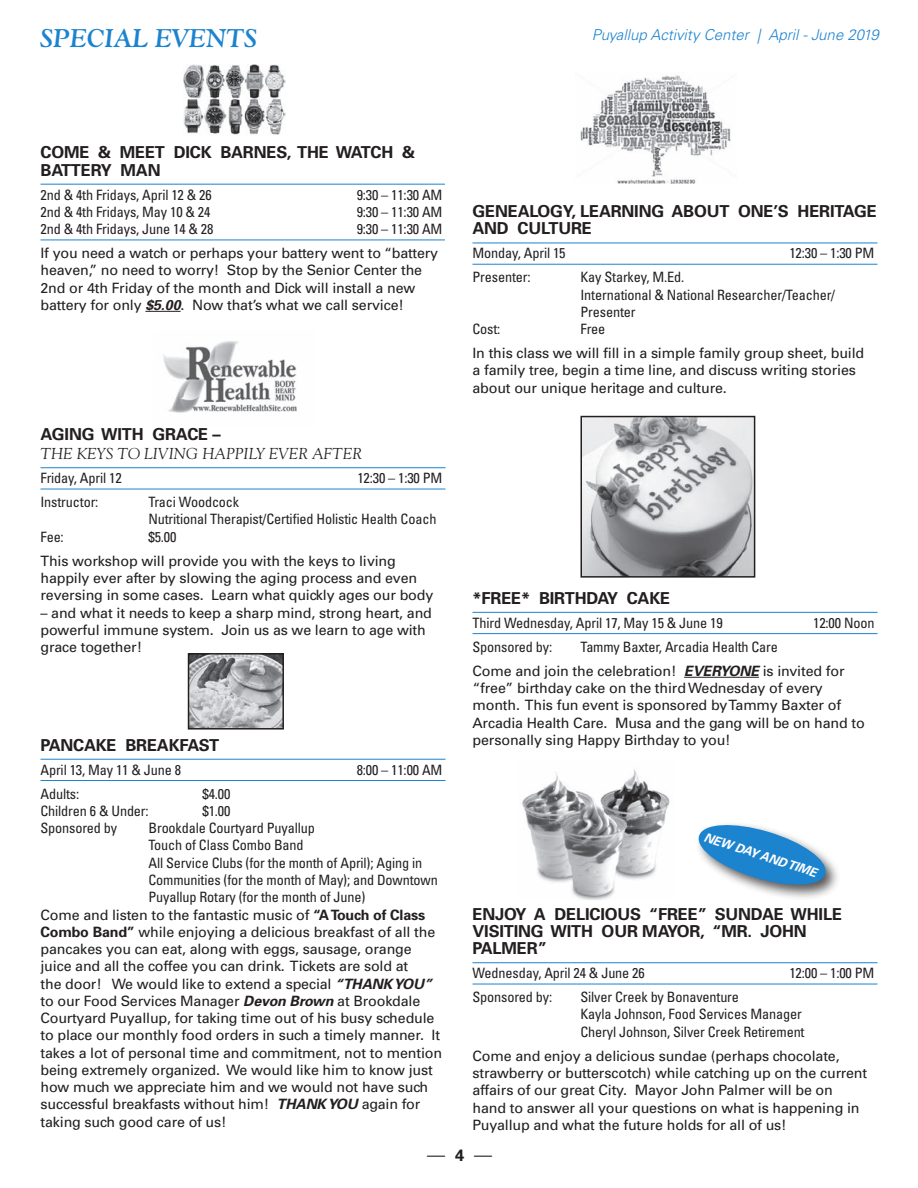
<style>
.page{position:relative;width:918px;height:1188px;background:#fff}
.page>*{position:absolute;margin:0;border:0;box-sizing:border-box;transform-origin:0 0}
.t1{font:italic 700 25.5px "Goudy Std";color:#1c83cf}
.t2{font:300 18px "Univers";color:#231f20}
.t3{font:700 16.5px/17.2px "Univers";letter-spacing:-.01em;color:#231f20}
.t4{font:italic 15.75px "Goudy Std";color:#231f20}
.t5{font:italic 300 15px "Univers";color:#1c83cf}
.t6{font:14.25px/17.2px "Univers";letter-spacing:-.01em;color:#231f20}
.t7{font:condensed 14.25px/17.2px "Univers";letter-spacing:-.01em;color:#231f20}
.t8{font:italic 700 12.45px "Univers";color:#fff}
.s1{font-weight:700;font-style:italic}
.s2{font-weight:700}
.s3{font-stretch:condensed}
.s4{font-weight:700;font-size:16.5px}
</style>
<div class="page">
<img style="left:163px;top:341px;width:134px;height:72px">
<hr style="left:40px;top:184px;width:405px;height:1px;background:#1c83cf">
<hr style="left:40px;top:240px;width:405px;height:1px;background:#1c83cf">
<hr style="left:145px;top:311px;width:36px;height:1px;background:#231f20">
<hr style="left:40px;top:467px;width:406px;height:1px;background:#1c83cf">
<hr style="left:40px;top:489px;width:406px;height:1px;background:#1c83cf">
<img style="left:191px;top:656px;width:90px;height:71px">
<div style="left:188px;top:653px;width:96px;height:77px;border:2px solid #231f20"></div>
<hr style="left:472px;top:612px;width:406px;height:1px;background:#1c83cf">
<hr style="left:472px;top:633px;width:406px;height:1px;background:#1c83cf">
<hr style="left:684px;top:677px;width:75px;height:1px;background:#231f20">
<img style="left:583px;top:419px;width:169px;height:156px">
<div style="left:580px;top:416px;width:175px;height:162px;border:2px solid #231f20"></div>
<img style="left:522px;top:769px;width:148px;height:131px">
<div style="left:695px;top:821px;width:147px;height:80px;background:#231f20;opacity:.75"></div>
<svg style="left:695px;top:821px;width:135px;height:66px"></svg>
<hr style="left:472px;top:962px;width:406px;height:1px;background:#1c83cf">
<hr style="left:472px;top:984px;width:406px;height:1px;background:#1c83cf">
<hr style="left:472px;top:243px;width:406px;height:1px;background:#1c83cf">
<hr style="left:472px;top:264px;width:406px;height:1px;background:#1c83cf">
<hr style="left:40px;top:759px;width:406px;height:1px;background:#1c83cf">
<hr style="left:40px;top:780px;width:406px;height:1px;background:#1c83cf">
<img style="left:183px;top:65px;width:103px;height:70px">
<img style="left:580px;top:75px;width:151px;height:108px">
<h1 class="t1" style="left:40px;top:23px;width:218px">SPECIAL EVENTS</h1>
<p class="t5" style="left:592px;top:26px;width:289px">Puyallup Activity Center | April - June 2019</p>
<p class="t3" style="left:40px;top:144px;width:376px">COME &amp; MEET DICK BARNES, THE WATCH &amp;<br>BATTERY MAN</p>
<p class="t7" style="left:40px;top:186px;width:173px">2nd &amp; 4th Fridays, April 12 &amp; 26</p>
<p class="t7" style="left:357px;top:186px;width:87px">9:30 – 11:30 AM</p>
<p class="t7" style="left:40px;top:203px;width:171px">2nd &amp; 4th Fridays, May 10 &amp; 24</p>
<p class="t7" style="left:357px;top:203px;width:87px">9:30 – 11:30 AM</p>
<p class="t7" style="left:40px;top:220px;width:174px">2nd &amp; 4th Fridays, June 14 &amp; 28</p>
<p class="t7" style="left:357px;top:220px;width:87px">9:30 – 11:30 AM</p>
<p class="t6" style="left:40px;top:245px;width:399px">If you need a watch or perhaps your battery went to “battery heaven,” no need to worry! Stop by the Senior Center the 2nd or 4th Friday of the month and Dick will install a new battery for only <span class="s1">$5.00</span>. Now that’s what we call service!</p>
<p class="t3" style="left:40px;top:426px;width:182px">AGING WITH GRACE –</p>
<p class="t4" style="left:40px;top:444px;width:323px">THE KEYS TO LIVING HAPPILY EVER AFTER</p>
<p class="t7" style="left:40px;top:469px;width:83px">Friday, April 12</p>
<p class="t7" style="left:357px;top:469px;width:87px">12:30 – 1:30 PM</p>
<p class="t7" style="left:40px;top:493px;width:59px">Instructor:</p>
<p class="t7" style="left:149px;top:493px;width:289px">Traci Woodcock<br>Nutritional Therapist/Certified Holistic Health Coach</p>
<p class="t7" style="left:40px;top:528px;width:25px">Fee:</p>
<p class="t7" style="left:149px;top:528px;width:29px">$5.00</p>
<p class="t6" style="left:40px;top:552px;width:394px">This workshop will provide you with the keys to living happily ever after by slowing the aging process and even reversing in some cases. Learn what quickly ages our body</p>
<p class="t6" style="left:40px;top:604px;width:393px">– and what it needs to keep a sharp mind, strong heart, and powerful immune system. Join us as we learn to age with grace together!</p>
<p class="t3" style="left:40px;top:736px;width:180px">PANCAKE BREAKFAST</p>
<p class="t7" style="left:40px;top:761px;width:142px">April 13, May 11 &amp; June 8</p>
<p class="t7" style="left:357px;top:761px;width:87px">8:00 – 11:00 AM</p>
<p class="t7" style="left:41px;top:785px;width:40px">Adults:</p>
<p class="t7" style="left:202px;top:785px;width:29px">$4.00</p>
<p class="t7" style="left:40px;top:802px;width:110px">Children 6 &amp; Under:</p>
<p class="t7" style="left:202px;top:802px;width:29px">$1.00</p>
<p class="t7" style="left:40px;top:819px;width:78px">Sponsored by</p>
<p class="t7" style="left:149px;top:819px;width:168px">Brookdale Courtyard Puyallup</p>
<p class="t7" style="left:149px;top:837px;width:157px">Touch of Class Combo Band</p>
<p class="t7" style="left:149px;top:854px;width:275px">All Service Clubs (for the month of April); Aging in</p>
<p class="t7" style="left:149px;top:871px;width:291px">Communities (for the month of May); and Downtown</p>
<p class="t7" style="left:149px;top:888px;width:219px">Puyallup Rotary (for the month of June)</p>
<p class="t6" style="left:41px;top:906px;width:386px">Come and listen to the fantastic music of <span class="s2">“A Touch of Class</span></p>
<p class="t6" style="left:41px;top:923px;width:396px"><span class="s2">Combo Band”</span> while enjoying a delicious breakfast of all the</p>
<p class="t6" style="left:41px;top:941px;width:373px">pancakes you can eat, along with eggs, sausage, orange</p>
<p class="t6" style="left:41px;top:958px;width:369px">juice and all the coffee you can drink. Tickets are sold at</p>
<p class="t6" style="left:41px;top:975px;width:393px">the door! We would like to extend a special <span class="s1">“THANK YOU”</span></p>
<p class="t6" style="left:40px;top:992px;width:381px">to our Food Services Manager <span class="s1">Devon Brown</span> at Brookdale</p>
<p class="t6" style="left:40px;top:1010px;width:396px">Courtyard Puyallup, for taking time out of his busy schedule</p>
<p class="t6" style="left:40px;top:1027px;width:401px">to place our monthly food orders in such a timely manner. It</p>
<p class="t6" style="left:40px;top:1044px;width:403px">takes a lot of personal time and commitment, not to mention</p>
<p class="t6" style="left:40px;top:1061px;width:394px">being extremely organized. We would like him to know just</p>
<p class="t6" style="left:40px;top:1079px;width:389px">how much we appreciate him and we would not have such</p>
<p class="t6" style="left:40px;top:1096px;width:381px">successful breakfasts without him! <span class="s1">THANK YOU</span> again for</p>
<p class="t6" style="left:40px;top:1113px;width:188px">taking such good care of us!</p>
<p class="t3" style="left:472px;top:203px;width:406px">GENEALOGY, LEARNING ABOUT ONE’S HERITAGE<br>AND CULTURE</p>
<p class="t7" style="left:472px;top:245px;width:95px">Monday, April 15</p>
<p class="t7" style="left:789px;top:245px;width:87px">12:30 – 1:30 PM</p>
<p class="t7" style="left:472px;top:269px;width:60px">Presenter:</p>
<p class="t7" style="left:581px;top:269px;width:256px">Kay Starkey, M.Ed.<br>International &amp; National Researcher/Teacher/<br>Presenter</p>
<p class="t7" style="left:472px;top:320px;width:29px">Cost:</p>
<p class="t7" style="left:581px;top:320px;width:26px">Free</p>
<p class="t6" style="left:472px;top:345px;width:393px">In this class we will fill in a simple family group sheet, build a family tree, begin a time line, and discuss writing stories about our unique heritage and culture.</p>
<p class="t3" style="left:472px;top:589px;width:199px">*FREE* BIRTHDAY CAKE</p>
<p class="t7" style="left:472px;top:614px;width:252px">Third Wednesday, April 17, May 15 &amp; June 19</p>
<p class="t7" style="left:813px;top:614px;width:63px">12:00 Noon</p>
<p class="t7" style="left:472px;top:638px;width:81px">Sponsored by:</p>
<p class="t6" style="left:472px;top:635px;width:374px;line-height:24px;text-indent:108px"><span class="s3">Tammy Baxter, Arcadia Health Care<br></span>Come and join the celebration! <span class="s1">EVERYONE</span> is invited for</p>
<p class="t6" style="left:472px;top:680px;width:394px">“free” birthday cake on the third Wednesday of every month. This fun event is sponsored by Tammy Baxter of Arcadia Health Care. Musa and the gang will be on hand to personally sing Happy Birthday to you!</p>
<p class="t8" style="left:707px;top:829px;width:120px;rotate:18deg">NEW DAY AND TIME</p>
<p class="t3" style="left:472px;top:905px;width:371px">ENJOY A DELICIOUS “FREE” SUNDAE WHILE<br>VISITING WITH OUR MAYOR, “MR. JOHN<br>PALMER”</p>
<p class="t7" style="left:472px;top:964px;width:174px">Wednesday, April 24 &amp; June 26</p>
<p class="t7" style="left:789px;top:964px;width:87px">12:00 – 1:00 PM</p>
<p class="t7" style="left:472px;top:988px;width:81px">Sponsored by:</p>
<p class="t7" style="left:581px;top:988px;width:226px">Silver Creek by Bonaventure<br>Kayla Johnson, Food Services Manager<br>Cheryl Johnson, Silver Creek Retirement</p>
<p class="t6" style="left:472px;top:1047px;width:396px">Come and enjoy a delicious sundae (perhaps chocolate, strawberry or butterscotch) while catching up on the current affairs of our great City. Mayor John Palmer will be on hand to answer all your questions on what is happening in Puyallup and what the future holds for all of us!</p>
<p class="t2" style="left:427px;top:1144px;width:67px">— <span class="s4">4</span> —</p>
</div>
